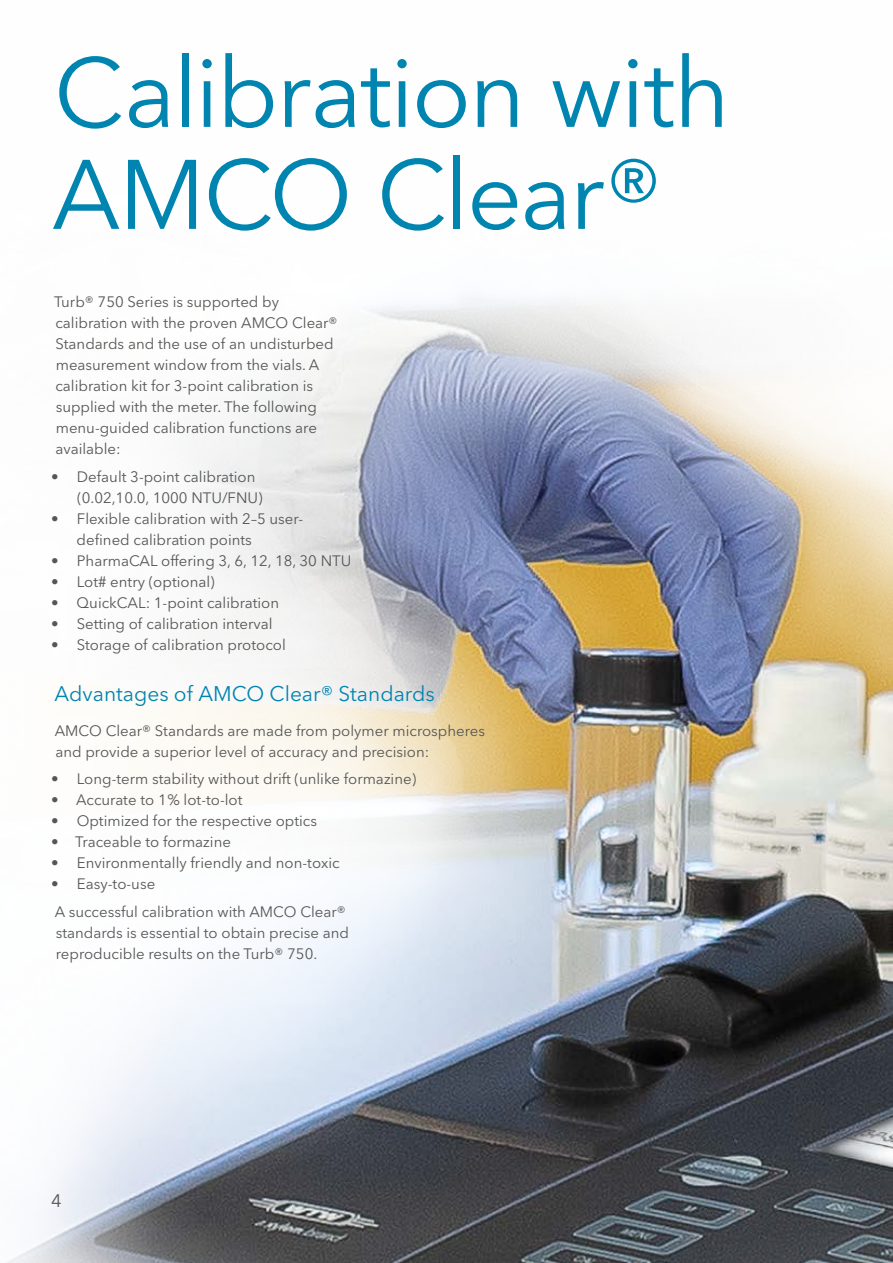
<style>
.page{position:relative;width:893px;height:1263px;background:#fff}
.page>*{position:absolute;margin:0;border:0;box-sizing:border-box;transform-origin:0 0}
.t1{font:97.5px/102px "Avenir Next LT Pro";letter-spacing:-.025em;color:#0084b0}
.t2{font:21px "Avenir Next LT Pro";color:#0084b0}
.t3{font:18px "Avenir Next LT Pro";color:#565655}
.t4{font:15px/21px "Avenir Next LT Pro";color:#565655}
</style>
<div class="page">
<img style="left:7px;top:296px;width:886px;height:967px">
<h1 class="t1" style="left:52px;top:42px;width:680px">Calibration with<br>AMCO Clear®</h1>
<p class="t4" style="left:54px;top:292px;width:285px">Turb® 750 Series is supported by calibration with the proven AMCO Clear® Standards and the use of an undisturbed measurement window from the vials. A calibration kit for 3-point calibration is supplied with the meter. The following menu-guided calibration functions are available:</p>
<p class="t4" style="left:77px;top:466px;width:187px;text-indent:-26px">• Default 3-point calibration (0.02,10.0, 1000 NTU/FNU)</p>
<p class="t4" style="left:77px;top:508px;width:228px;text-indent:-26px">• Flexible calibration with 2–5 user&shy;defined calibration points</p>
<p class="t4" style="left:51px;top:550px;width:302px">• PharmaCAL offering 3, 6, 12, 18, 30 NTU</p>
<p class="t4" style="left:51px;top:571px;width:165px">• Lot# entry (optional)</p>
<p class="t4" style="left:51px;top:592px;width:230px">• QuickCAL: 1-point calibration</p>
<p class="t4" style="left:51px;top:613px;width:223px">• Setting of calibration interval</p>
<p class="t4" style="left:51px;top:634px;width:236px">• Storage of calibration protocol</p>
<h2 class="t2" style="left:54px;top:681px;width:382px">Advantages of AMCO Clear® Standards</h2>
<p class="t4" style="left:55px;top:720px;width:432px">AMCO Clear® Standards are made from polymer microspheres and provide a superior level of accuracy and precision:</p>
<p class="t4" style="left:51px;top:768px;width:367px">• Long-term stability without drift (unlike formazine)</p>
<p class="t4" style="left:51px;top:789px;width:193px">• Accurate to 1% lot-to-lot</p>
<p class="t4" style="left:51px;top:810px;width:267px">• Optimized for the respective optics</p>
<p class="t4" style="left:51px;top:831px;width:181px">• Traceable to formazine</p>
<p class="t4" style="left:51px;top:852px;width:290px">• Environmentally friendly and non-toxic</p>
<p class="t4" style="left:51px;top:870px;width:296px;line-height:27.8px">• Easy-to-use<br>A successful calibration with AMCO Clear®</p>
<p class="t4" style="left:56px;top:922px;width:295px">standards is essential to obtain precise and reproducible results on the Turb® 750.</p>
<p class="t3" style="left:51px;top:1190px;width:12px">4</p>
</div>
